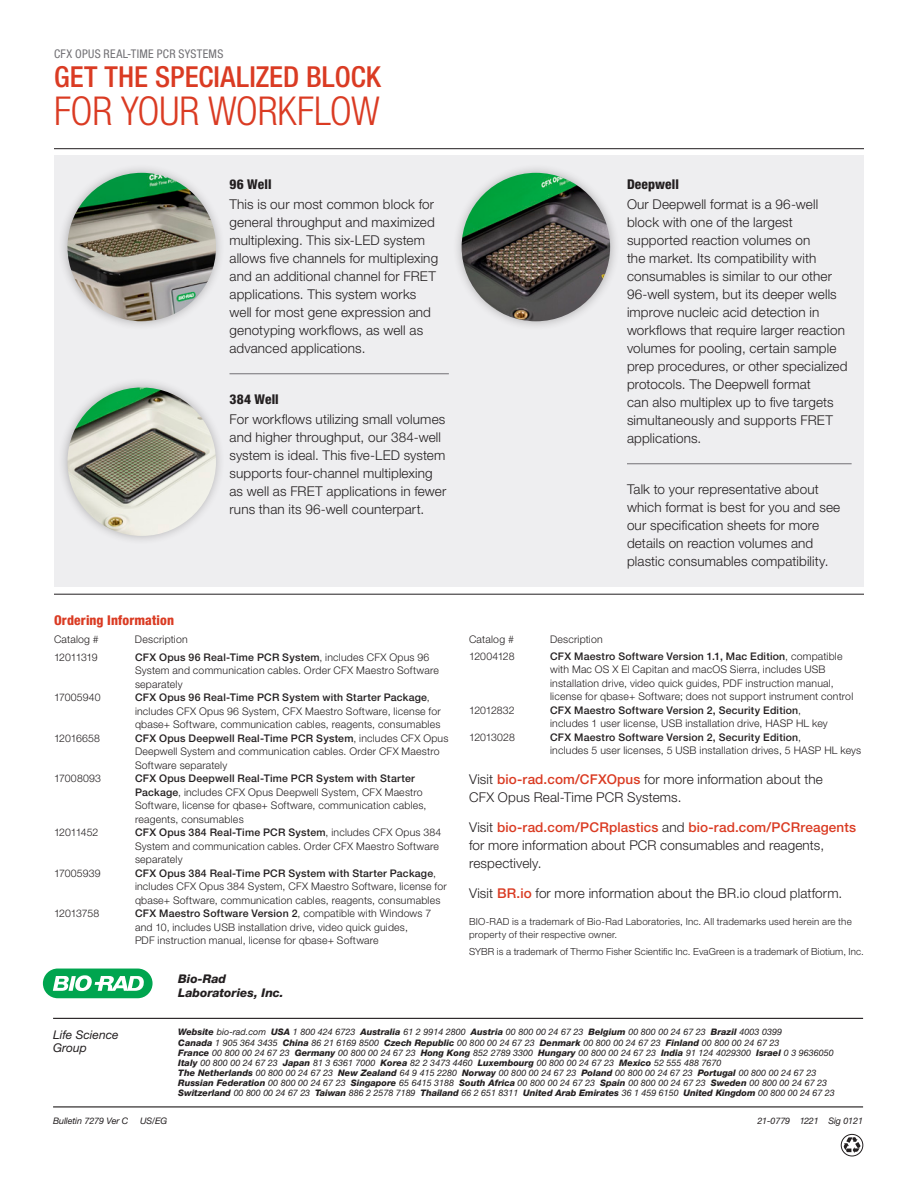
<style>
.page{position:relative;width:918px;height:1188px;background:#fff}
.page>*{position:absolute;margin:0;border:0;box-sizing:border-box;transform-origin:0 0}
.t1{font:300 condensed 39.9px "Helvetica Neue LT Std";letter-spacing:-.01em;color:#da3b23}
.t2{font:500 condensed 28.95px "Helvetica Neue LT Std";letter-spacing:.005em;color:#da3b23}
.t3{font:300 13.5px/18px "Helvetica Neue LT Std";letter-spacing:.01em;color:#231f20}
.t4{font:800 condensed 13.5px "Helvetica Neue LT Std";letter-spacing:.01em;color:#231f20}
.t5{font:800 condensed 13.5px "Helvetica Neue LT Std";letter-spacing:.01em;color:#da3b23}
.t6{font:condensed 12px "Helvetica Neue LT Std";letter-spacing:.025em;color:#717074}
.t7{font:italic 800 12px/13.5px "Helvetica Neue LT Std";color:#231f20}
.t8{font:italic 12px/13.5px "Helvetica Neue LT Std";color:#231f20}
.t9{font:300 10.5px/13.5px "Helvetica Neue LT Std";letter-spacing:.02em;color:#231f20}
.t10{font:300 10.5px "Helvetica Neue LT Std";letter-spacing:-.015em;color:#231f20}
.t11{font:300 10.5px "Helvetica Neue LT Std";letter-spacing:-.01em;color:#231f20}
.t12{font:300 10.5px "Helvetica Neue LT Std";letter-spacing:-.045em;color:#231f20}
.t13{font:300 10.5px "Helvetica Neue LT Std";letter-spacing:-.005em;color:#231f20}
.t14{font:300 9.75px/12.8px "Helvetica Neue LT Std";letter-spacing:.02em;color:#231f20}
.t15{font:italic 9px/10.2px "Helvetica Neue LT Std";color:#231f20}
.s1{font-weight:500}
.s2{font-weight:500;color:#da3b23}
.s3{font-weight:800}
</style>
<div class="page">
<hr style="left:54px;top:148px;width:810px;height:1px;background:#231f20">
<hr style="left:54px;top:594px;width:810px;height:1px;background:#231f20">
<div style="left:54px;top:155px;width:810px;height:432px;background:#eeeef0"></div>
<hr style="left:53px;top:1018px;width:810px;height:1px;background:#231f20">
<hr style="left:53px;top:1106px;width:810px;height:1px;background:#231f20">
<svg style="left:843px;top:1137px;width:18px;height:16px"></svg>
<div style="left:841px;top:1134px;width:22px;height:22px;border:1px solid #231f20;border-radius:50%"></div>
<div style="left:43px;top:969px;width:110px;height:29px;background:#00a54f;border-radius:15px"></div>
<svg style="left:53px;top:975px;width:91px;height:17px"></svg>
<div style="left:452px;top:163px;width:168px;height:168px;background:#231f20;opacity:.3"></div>
<img style="left:462px;top:173px;width:148px;height:148px;border-radius:74px">
<div style="left:58px;top:378px;width:168px;height:168px;background:#231f20;opacity:.3"></div>
<img style="left:68px;top:387px;width:148px;height:149px;border-radius:74px">
<div style="left:58px;top:163px;width:168px;height:168px;background:#231f20;opacity:.3"></div>
<img style="left:68px;top:173px;width:148px;height:148px;border-radius:74px">
<hr style="left:627px;top:464px;width:225px;height:1px;background:#717074">
<hr style="left:230px;top:374px;width:219px;height:1px;background:#717074">
<p class="t6" style="left:54px;top:47px;width:171px">CFX OPUS REAL-TIME PCR SYSTEMS</p>
<h2 class="t2" style="left:54px;top:59px;width:329px">GET THE SPECIALIZED BLOCK</h2>
<h1 class="t1" style="left:54px;top:88px;width:327px">FOR YOUR WORKFLOW</h1>
<p class="t4" style="left:230px;top:176px;width:44px">96 Well</p>
<p class="t3" style="left:230px;top:195px;width:210px">This is our most common block for general throughput and maximized multiplexing. This six-LED system allows five channels for multiplexing and an additional channel for FRET applications. This system works well for most gene expression and genotyping workflows, as well as advanced applications.</p>
<p class="t4" style="left:230px;top:391px;width:51px">384 Well</p>
<p class="t3" style="left:230px;top:410px;width:218px">For workflows utilizing small volumes and higher throughput, our 384-well system is ideal. This five-LED system supports four-channel multiplexing as well as FRET applications in fewer runs than its 96-well counterpart.</p>
<p class="t5" style="left:54px;top:611px;width:122px">Ordering Information</p>
<p class="t9" style="left:54px;top:632px;width:46px">Catalog #</p>
<p class="t9" style="left:135px;top:632px;width:54px">Description</p>
<p class="t12" style="left:54px;top:651px;width:45px">12011319</p>
<p class="t9" style="left:135px;top:650px;width:305px"><span class="s1">CFX Opus 96 Real-Time PCR System</span>, includes CFX Opus 96<br>System and communication cables. Order CFX Maestro Software separately</p>
<p class="t9" style="left:54px;top:691px;width:48px">17005940</p>
<p class="t9" style="left:135px;top:691px;width:307px"><span class="s1">CFX Opus 96 Real-Time PCR System with Starter Package</span>, includes CFX Opus 96 System, CFX Maestro Software, license for qbase+ Software, communication cables, reagents, consumables</p>
<p class="t9" style="left:54px;top:731px;width:48px">12016658</p>
<p class="t9" style="left:135px;top:731px;width:315px"><span class="s1">CFX Opus Deepwell Real-Time PCR System</span>, includes CFX Opus<br>Deepwell System and communication cables. Order CFX Maestro<br>Software separately</p>
<p class="t9" style="left:54px;top:772px;width:49px">17008093</p>
<p class="t9" style="left:135px;top:772px;width:293px"><span class="s1">CFX Opus Deepwell Real-Time PCR System with Starter Package</span>, includes CFX Opus Deepwell System, CFX Maestro Software, license for qbase+ Software, communication cables, reagents, consumables</p>
<p class="t10" style="left:54px;top:826px;width:46px">12011452</p>
<p class="t9" style="left:135px;top:826px;width:308px"><span class="s1">CFX Opus 384 Real-Time PCR System</span>, includes CFX Opus 384<br>System and communication cables. Order CFX Maestro Software separately</p>
<p class="t9" style="left:54px;top:866px;width:48px">17005939</p>
<p class="t9" style="left:135px;top:866px;width:313px"><span class="s1">CFX Opus 384 Real-Time PCR System with Starter Package</span>, includes CFX Opus 384 System, CFX Maestro Software, license for qbase+ Software, communication cables, reagents, consumables</p>
<p class="t10" style="left:54px;top:907px;width:47px">12013758</p>
<p class="t9" style="left:135px;top:907px;width:298px"><span class="s1">CFX Maestro Software Version 2</span>, compatible with Windows 7 and 10, includes USB installation drive, video quick guides,<br>PDF instruction manual, license for qbase+ Software</p>
<p class="t7" style="left:178px;top:972px;width:107px">Bio-Rad<br>Laboratories, Inc.</p>
<p class="t4" style="left:627px;top:176px;width:54px">Deepwell</p>
<p class="t3" style="left:627px;top:195px;width:222px">Our Deepwell format is a 96-well block with one of the largest supported reaction volumes on<br>the market. Its compatibility with consumables is similar to our other 96-well system, but its deeper wells improve nucleic acid detection in workflows that require larger reaction volumes for pooling, certain sample prep procedures, or other specialized protocols. The Deepwell format<br>can also multiplex up to five targets simultaneously and supports FRET applications.</p>
<p class="t3" style="left:627px;top:480px;width:215px">Talk to your representative about which format is best for you and see our specification sheets for more details on reaction volumes and plastic consumables compatibility.</p>
<p class="t9" style="left:469px;top:632px;width:46px">Catalog #</p>
<p class="t9" style="left:550px;top:632px;width:54px">Description</p>
<p class="t11" style="left:469px;top:650px;width:47px">12004128</p>
<p class="t9" style="left:550px;top:649px;width:305px"><span class="s1">CFX Maestro Software Version 1.1, Mac Edition</span>, compatible with Mac OS X El Capitan and macOS Sierra, includes USB installation drive, video quick guides, PDF instruction manual, license for qbase+ Software; does not support instrument control</p>
<p class="t11" style="left:469px;top:704px;width:47px">12012832</p>
<p class="t9" style="left:550px;top:703px;width:279px"><span class="s1">CFX Maestro Software Version 2, Security Edition</span>, includes 1 user license, USB installation drive, HASP HL key</p>
<p class="t13" style="left:469px;top:731px;width:47px">12013028</p>
<p class="t9" style="left:550px;top:730px;width:313px"><span class="s1">CFX Maestro Software Version 2, Security Edition</span>,<br>includes 5 user licenses, 5 USB installation drives, 5 HASP HL keys</p>
<p class="t3" style="left:469px;top:770px;width:355px">Visit <span class="s2">bio-rad.com/CFXOpus</span> for more information about the<br>CFX Opus Real-Time PCR Systems.</p>
<p class="t3" style="left:469px;top:818px;width:389px">Visit <span class="s2">bio-rad.com/PCRplastics</span> and <span class="s2">bio-rad.com/PCRreagents </span>for more information about PCR consumables and reagents, respectively.</p>
<p class="t3" style="left:469px;top:884px;width:375px">Visit <span class="s2">BR.io</span> for more information about the BR.io cloud platform.</p>
<p class="t14" style="left:469px;top:915px;width:384px">BIO-RAD is a trademark of Bio-Rad Laboratories, Inc. All trademarks used herein are the property of their respective owner.</p>
<p class="t14" style="left:469px;top:945px;width:396px">SYBR is a trademark of Thermo Fisher Scientific Inc. EvaGreen is a trademark of Biotium, Inc.</p>
<p class="t8" style="left:53px;top:1028px;width:67px">Life Science<br>Group</p>
<p class="t15" style="left:178px;top:1027px;width:658px"><span class="s3">Website</span> bio-rad.com <span class="s3">USA</span> 1 800 424 6723 <span class="s3">Australia</span> 61 2 9914 2800 <span class="s3">Austria</span> 00 800 00 24 67 23 <span class="s3">Belgium</span> 00 800 00 24 67 23 <span class="s3">Brazil</span> 4003 0399<br><span class="s3">Canada</span> 1 905 364 3435 <span class="s3">China</span> 86 21 6169 8500 <span class="s3">Czech Republic</span> 00 800 00 24 67 23 <span class="s3">Denmark</span> 00 800 00 24 67 23 <span class="s3">Finland</span> 00 800 00 24 67 23<br><span class="s3">France</span> 00 800 00 24 67 23 <span class="s3">Germany</span> 00 800 00 24 67 23 <span class="s3">Hong Kong</span> 852 2789 3300 <span class="s3">Hungary</span> 00 800 00 24 67 23 <span class="s3">India</span> 91 124 4029300 <span class="s3">Israel</span> 0 3 9636050<br><span class="s3">Italy</span> 00 800 00 24 67 23 <span class="s3">Japan</span> 81 3 6361 7000 <span class="s3">Korea</span> 82 2 3473 4460 <span class="s3">Luxembourg</span> 00 800 00 24 67 23 <span class="s3">Mexico</span> 52 555 488 7670<br><span class="s3">The Netherlands</span> 00 800 00 24 67 23 <span class="s3">New Zealand</span> 64 9 415 2280 <span class="s3">Norway</span> 00 800 00 24 67 23 <span class="s3">Poland</span> 00 800 00 24 67 23 <span class="s3">Portugal</span> 00 800 00 24 67 23<br><span class="s3">Russian Federation</span> 00 800 00 24 67 23 <span class="s3">Singapore</span> 65 6415 3188 <span class="s3">South Africa</span> 00 800 00 24 67 23 <span class="s3">Spain</span> 00 800 00 24 67 23 <span class="s3">Sweden</span> 00 800 00 24 67 23<br><span class="s3">Switzerland</span> 00 800 00 24 67 23 <span class="s3">Taiwan</span> 886 2 2578 7189 <span class="s3">Thailand</span> 66 2 651 8311 <span class="s3">United Arab Emirates</span> 36 1 459 6150 <span class="s3">United Kingdom</span> 00 800 00 24 67 23</p>
<p class="t15" style="left:53px;top:1116px;width:77px">Bulletin 7279 Ver C</p>
<p class="t15" style="left:140px;top:1116px;width:29px">US/EG</p>
<p class="t15" style="left:757px;top:1116px;width:107px">21-0779 1221 Sig 0121</p>
</div>
